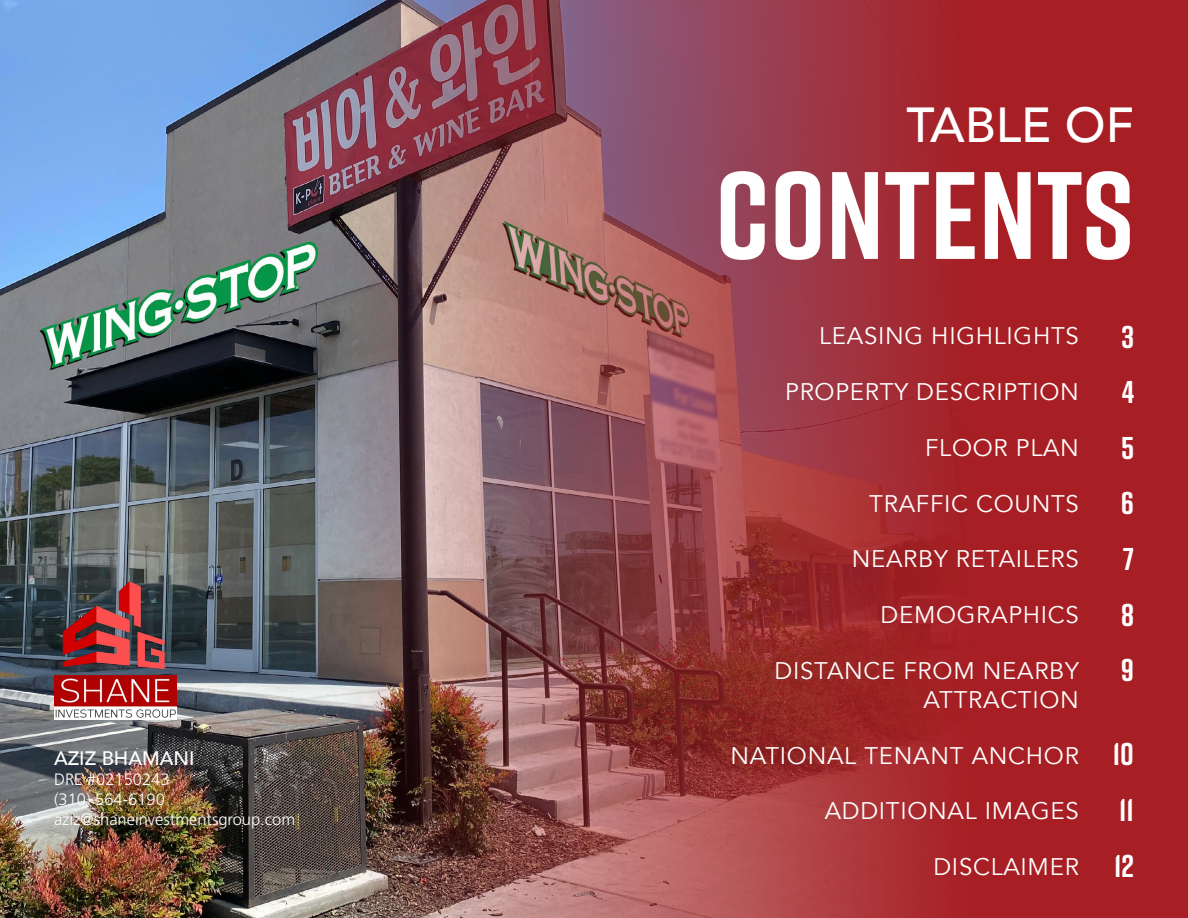
<style>
.page{position:relative;width:1188px;height:918px;background:#fff}
.page>*{position:absolute;margin:0;border:0;box-sizing:border-box;transform-origin:0 0}
.t1{font:700 124.05px "Rift";color:#fff}
.t2{font:500 49.2px "Avenir";color:#fff}
.t3{font:700 31.5px/55.7px "Rift";color:#fff;text-align:justify}
.t4{font:24px/28.8px "Avenir";letter-spacing:.03em;color:#fff;text-align:right}
.t5{font:500 19.5px "Avenir";color:#fff}
.t6{font:300 16.5px/19.8px "Frutiger LT";color:#fff}
</style>
<div class="page">
<img style="left:0;top:0;width:1188px;height:918px">
<img style="left:54px;top:582px;width:122px;height:138px">
<p class="t5" style="left:54px;top:742px;width:142px">AZIZ BHAMANI</p>
<p class="t6" style="left:54px;top:770px;width:243px">DRE #02150243<br>(310) 564-6190 aziz@shaneinvestmentsgroup.com</p>
<h2 class="t2" style="left:907px;top:82px;width:229px">TABLE OF</h2>
<h1 class="t1" style="left:715px;top:127px;width:420px">CONTENTS</h1>
<p class="t4" style="left:819px;top:322px;width:261px">LEASING HIGHLIGHTS</p>
<p class="t4" style="left:785px;top:378px;width:295px">PROPERTY DESCRIPTION</p>
<p class="t4" style="left:925px;top:433px;width:155px">FLOOR PLAN</p>
<p class="t4" style="left:869px;top:489px;width:211px">TRAFFIC COUNTS</p>
<p class="t4" style="left:852px;top:545px;width:229px">NEARBY RETAILERS</p>
<p class="t4" style="left:881px;top:601px;width:200px">DEMOGRAPHICS</p>
<p class="t4" style="left:775px;top:657px;width:306px">DISTANCE FROM NEARBY<br>ATTRACTION</p>
<p class="t4" style="left:730px;top:741px;width:350px">NATIONAL TENANT ANCHOR</p>
<p class="t4" style="left:825px;top:797px;width:256px">ADDITIONAL IMAGES</p>
<p class="t4" style="left:933px;top:853px;width:147px">DISCLAIMER</p>
<h3 class="t3" style="left:1121px;top:308px;width:15px">3<br>4<br>5<br>6<br>7<br>8<br>9</h3>
<h3 class="t3" style="left:1113px;top:726px;width:23px">10</h3>
<h3 class="t3" style="left:1114px;top:782px;width:21px">11<br>12</h3>
</div>
